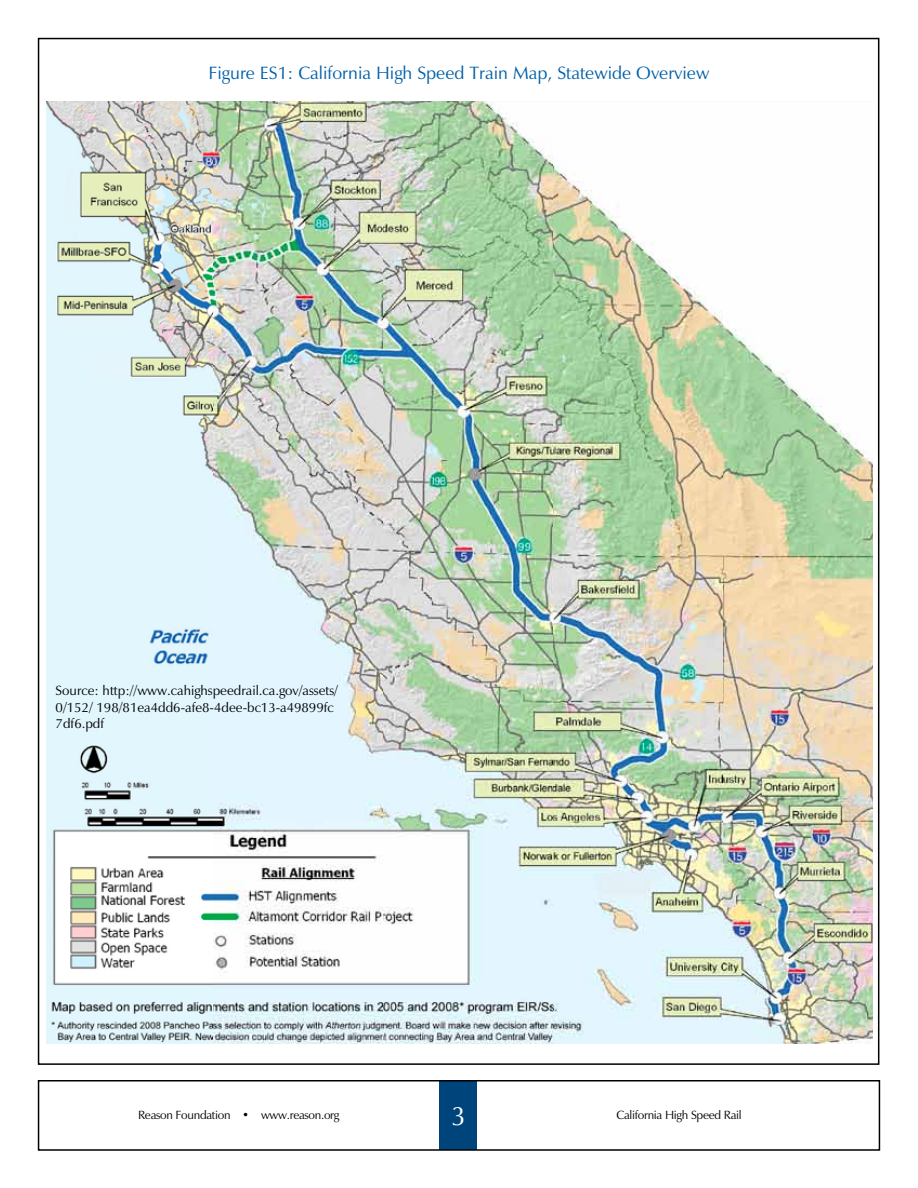
<style>
.page{position:relative;width:918px;height:1188px;background:#fff}
.page>*{position:absolute;margin:0;border:0;box-sizing:border-box;transform-origin:0 0}
.t1{font:27px "Zapf Humanist 601 BT";color:#fff}
.t2{font:18px "Zapf Humanist 601 BT";color:#0060a9}
.t3{font:13.5px/16.2px "Zapf Humanist 601 BT";color:#000}
.t4{font:12px "Zapf Humanist 601 BT";letter-spacing:-.025em;color:#000}
</style>
<div class="page">
<div style="left:439px;top:1080px;width:38px;height:70px;background:#00447c"></div>
<div style="left:38px;top:1080px;width:842px;height:71px;border:2px solid #000"></div>
<img style="left:47px;top:101px;width:826px;height:942px">
<h2 class="t2" style="left:209px;top:62px;width:502px">Figure ES1: California High Speed Train Map, Statewide Overview</h2>
<p class="t3" style="left:56px;top:683px;width:284px">Source: http://www.cahighspeedrail.ca.gov/assets/<br>0/152/ 198/81ea4dd6-afe8-4dee-bc13-a49899fc<br>7df6.pdf</p>
<p class="t4" style="left:138px;top:1107px;width:203px">Reason Foundation • www.reason.org</p>
<h1 class="t1" style="left:451px;top:1099px;width:16px">3</h1>
<p class="t4" style="left:617px;top:1107px;width:127px">California High Speed Rail</p>
</div>
